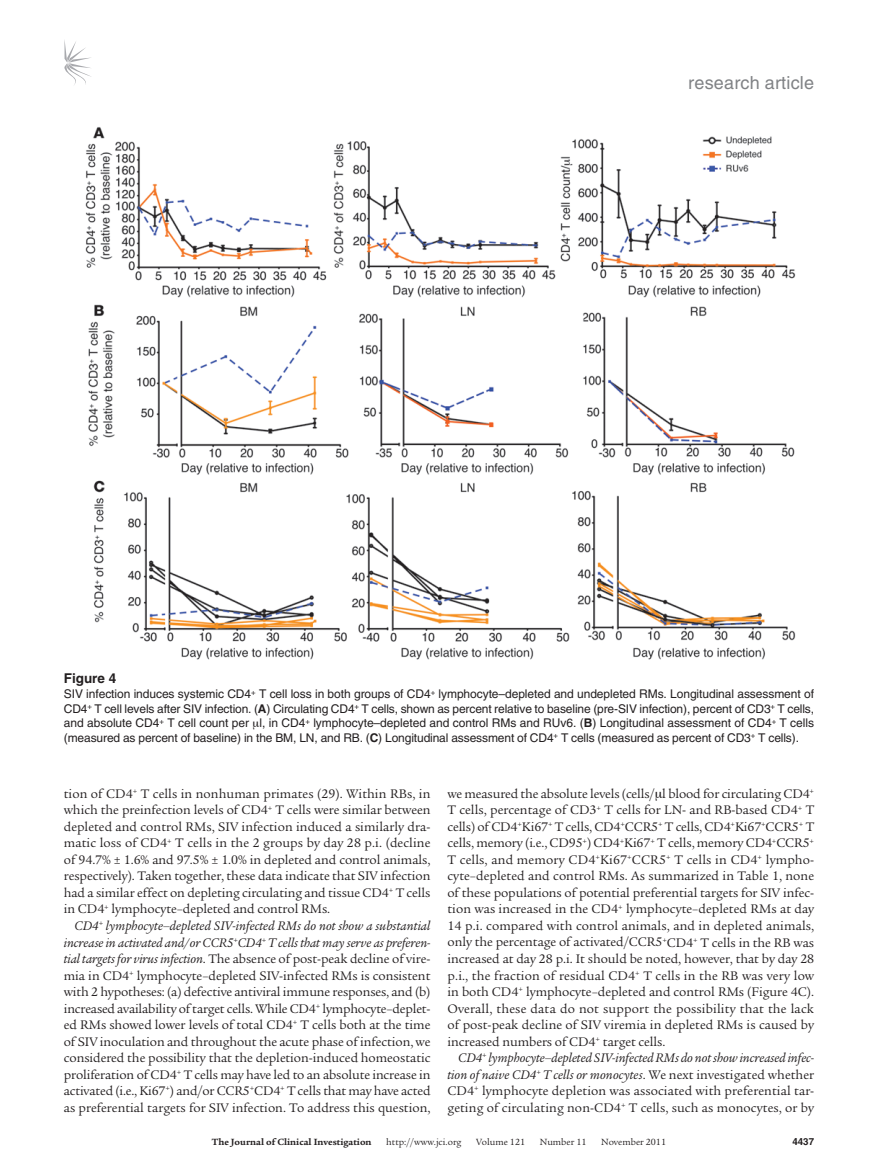
<style>
.page{position:relative;width:878px;height:1175px;background:#fff}
.page>*{position:absolute;margin:0;border:0;box-sizing:border-box;transform-origin:0 0}
.t1{font:18px "Helvetica LT Std";letter-spacing:.01em;color:#808285}
.t2{font:13.5px/16.5px "Legacy Serif Std";color:#231f20;text-align:justify}
.t3{font:700 13.5px "Helvetica LT Std";color:#231f20}
.t4{font:12px/14.7px "Helvetica LT Std";letter-spacing:-.01em;color:#231f20;text-align:justify}
.t5{font:9.75px "Legacy Serif Std";color:#231f20}
.t6{font:700 9.75px "Legacy Serif Std";color:#231f20}
.t7{font:700 9.75px "Helvetica LT Std";color:#231f20}
.s1{font-weight:700}
.s2{font-style:italic}
</style>
<div class="page">
<svg style="left:64px;top:40px;width:27px;height:45px"></svg>
<img style="left:85px;top:127px;width:711px;height:533px">
<h1 class="t1" style="left:688px;top:73px;width:127px">research article</h1>
<p class="t3" style="left:64px;top:670px;width:54px">Figure 4</p>
<p class="t4" style="left:64px;top:686px;width:751px">SIV infection induces systemic CD4<sup>+</sup> T cell loss in both groups of CD4<sup>+</sup> lymphocyte–depleted and undepleted RMs. Longitudinal assessment of CD4<sup>+</sup> T cell levels after SIV infection. (<span class="s1">A</span>) Circulating CD4<sup>+</sup> T cells, shown as percent relative to baseline (pre-SIV infection), percent of CD3<sup>+</sup> T cells, and absolute CD4<sup>+</sup> T cell count per l, in CD4<sup>+</sup> lymphocyte–depleted and control RMs and RUv6. (<span class="s1">B</span>) Longitudinal assessment of CD4<sup>+</sup> T cells (measured as percent of baseline) in the BM, LN, and RB. (<span class="s1">C</span>) Longitudinal assessment of CD4<sup>+</sup> T cells (measured as percent of CD3<sup>+</sup> T cells).</p>
<p class="t2" style="left:64px;top:785px;width:368px">tion of CD4<sup>+</sup> T cells in nonhuman primates (29). Within RBs, in which the preinfection levels of CD4<sup>+</sup> T cells were similar between depleted and control RMs, SIV infection induced a similarly dra&shy;matic loss of CD4<sup>+</sup> T cells in the 2 groups by day 28 p.i. (decline of 94.7% ± 1.6% and 97.5% ± 1.0% in depleted and control animals, respectively). Taken together, these data indicate that SIV infection had a similar effect on depleting circulating and tissue CD4<sup>+</sup> T cells in CD4<sup>+</sup> lymphocyte–depleted and control RMs.</p>
<p class="t2" style="left:64px;top:917px;width:368px;text-indent:11px"><span class="s2">CD4</span><sup>+</sup> <span class="s2">lymphocyte–depleted SIV-infected RMs do not show a substantial increase in activated and/or CCR5</span><sup>+</sup><span class="s2">CD4</span><sup>+</sup> <span class="s2">T cells that may serve as preferen&shy;tial targets for virus infection</span>. The absence of post-peak decline of vire&shy;mia in CD4<sup>+</sup> lymphocyte–depleted SIV-infected RMs is consistent with 2 hypotheses: (a) defective antiviral immune responses, and (b) increased availability of target cells. While CD4<sup>+</sup> lymphocyte–deplet&shy;ed RMs showed lower levels of total CD4<sup>+</sup> T cells both at the time of SIV inoculation and throughout the acute phase of infection, we considered the possibility that the depletion-induced homeostatic proliferation of CD4<sup>+</sup> T cells may have led to an absolute increase in activated (i.e., Ki67<sup>+</sup>) and/or CCR5<sup>+</sup>CD4<sup>+</sup> T cells that may have acted as preferential targets for SIV infection. To address this question,</p>
<p class="t2" style="left:447px;top:785px;width:368px">we measured the absolute levels (cells/ l blood for circulating CD4<sup>+ </sup>T cells, percentage of CD3<sup>+</sup> T cells for LN- and RB-based CD4<sup>+</sup> T cells) ofCD4<sup>+</sup>Ki67<sup>+</sup> T cells, CD4<sup>+</sup>CCR5<sup>+</sup> T cells, CD4<sup>+</sup>Ki67<sup>+</sup>CCR5<sup>+</sup> T cells, memory (i.e., CD95<sup>+</sup>) CD4<sup>+</sup>Ki67<sup>+</sup> T cells, memory CD4<sup>+</sup>CCR5<sup>+ </sup>T cells, and memory CD4<sup>+</sup>Ki67<sup>+</sup>CCR5<sup>+</sup> T cells in CD4<sup>+</sup> lympho&shy;cyte–depleted and control RMs. As summarized in Table 1, none of these populations of potential preferential targets for SIV infec&shy;tion was increased in the CD4<sup>+</sup> lymphocyte–depleted RMs at day 14 p.i. compared with control animals, and in depleted animals, only the percentage of activated/CCR5<sup>+</sup>CD4<sup>+</sup> T cells in the RB was increased at day 28 p.i. It should be noted, however, that by day 28 p.i., the fraction of residual CD4<sup>+</sup> T cells in the RB was very low in both CD4<sup>+</sup> lymphocyte–depleted and control RMs (Figure 4C).<br>Overall, these data do not support the possibility that the lack of post-peak decline of SIV viremia in depleted RMs is caused by increased numbers of CD4<sup>+</sup> target cells.</p>
<p class="t2" style="left:447px;top:1049px;width:368px;text-indent:11px"><span class="s2">CD4</span><sup>+</sup> <span class="s2">lymphocyte–depleted SIV-infected RMs do not show increased infec&shy;tion of naive CD4</span><sup>+</sup> <span class="s2">T cells or monocytes</span>. We next investigated whether CD4<sup>+</sup> lymphocyte depletion was associated with preferential tar&shy;geting of circulating non-CD4<sup>+</sup> T cells, such as monocytes, or by</p>
<p class="t6" style="left:212px;top:1135px;width:161px">The Journal of Clinical Investigation</p>
<p class="t5" style="left:386px;top:1136px;width:77px">http://www.jci.org</p>
<p class="t5" style="left:476px;top:1136px;width:50px">Volume 121</p>
<p class="t5" style="left:540px;top:1136px;width:48px">Number 11</p>
<p class="t5" style="left:601px;top:1136px;width:66px">November 2011</p>
<p class="t7" style="left:792px;top:1135px;width:23px">4437</p>
</div>
